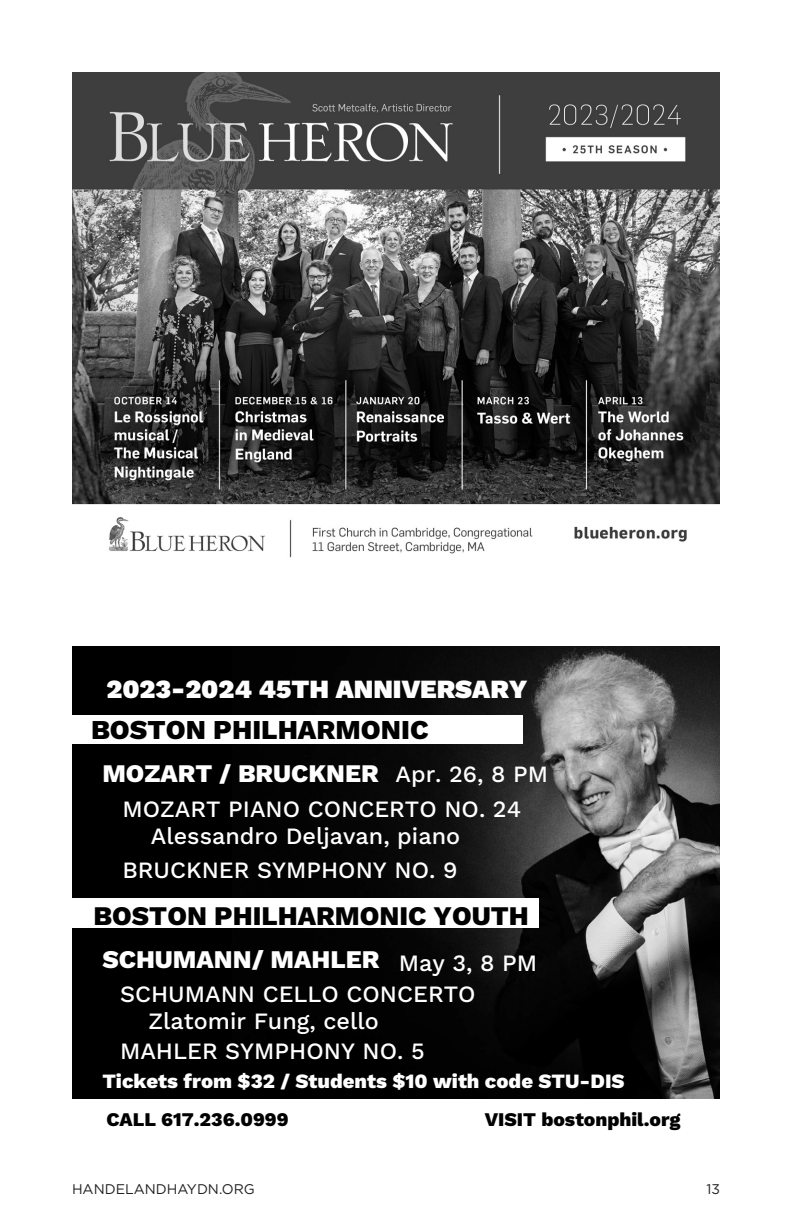
<style>
.page{position:relative;width:792px;height:1224px;background:#fff}
.page>*{position:absolute;margin:0;border:0;box-sizing:border-box;transform-origin:0 0}
.t1{font:800 27.2px "Work Sans";color:#000}
.t2{font:800 26.8px "Work Sans";color:#000}
.t3{font:900 26.2px "Work Sans";color:#fff}
.t4{font:800 25.4px "Work Sans";color:#fff}
.t5{font:500 23.4px "Work Sans";color:#fff}
.t6{font:800 20.2px "Work Sans";color:#fff}
.t7{font:800 19.4px "Work Sans";color:#000}
.t8{font:14px "Gotham";color:#231f20}
.s1{font-weight:500;font-size:23.4px}
</style>
<div class="page">
<img style="left:72px;top:72px;width:648px;height:486px">
<div style="left:72px;top:646px;width:648px;height:504px;background:#000"></div>
<img style="left:233px;top:646px;width:487px;height:454px">
<div style="left:72px;top:1100px;width:648px;height:50px;background:#fff"></div>
<div style="left:72px;top:715px;width:451px;height:29px;background:#fff"></div>
<div style="left:72px;top:898px;width:466px;height:30px;background:#fff"></div>
<p class="t3" style="left:106px;top:669px;width:423px">2023-2024 45TH ANNIVERSARY</p>
<p class="t1" style="left:91px;top:709px;width:339px">BOSTON PHILHARMONIC</p>
<p class="t4" style="left:102px;top:754px;width:447px">MOZART / BRUCKNER <span class="s1">Apr. 26, 8 PM</span></p>
<p class="t5" style="left:122px;top:791px;width:400px">MOZART PIANO CONCERTO NO. 24</p>
<p class="t5" style="left:151px;top:818px;width:311px">Alessandro Deljavan, piano</p>
<p class="t5" style="left:122px;top:852px;width:337px">BRUCKNER SYMPHONY NO. 9</p>
<p class="t2" style="left:94px;top:896px;width:437px">BOSTON PHILHARMONIC YOUTH</p>
<p class="t4" style="left:102px;top:940px;width:436px">SCHUMANN/ MAHLER <sub>May</sub> <sub>3,</sub> <sub>8</sub> <sub>PM</sub></p>
<p class="t5" style="left:120px;top:977px;width:357px">SCHUMANN CELLO CONCERTO</p>
<p class="t5" style="left:149px;top:1004px;width:232px">Zlatomir Fung, cello</p>
<p class="t5" style="left:120px;top:1033px;width:306px">MAHLER SYMPHONY NO. 5</p>
<p class="t6" style="left:102px;top:1065px;width:524px">Tickets from $32 / Students $10 with code STU-DIS</p>
<p class="t7" style="left:106px;top:1105px;width:184px">CALL 617.236.0999</p>
<p class="t7" style="left:485px;top:1105px;width:197px">VISIT bostonphil.org</p>
<p class="t8" style="left:72px;top:1180px;width:184px">HANDELANDHAYDN.ORG</p>
<p class="t8" style="left:706px;top:1180px;width:15px">13</p>
</div>
